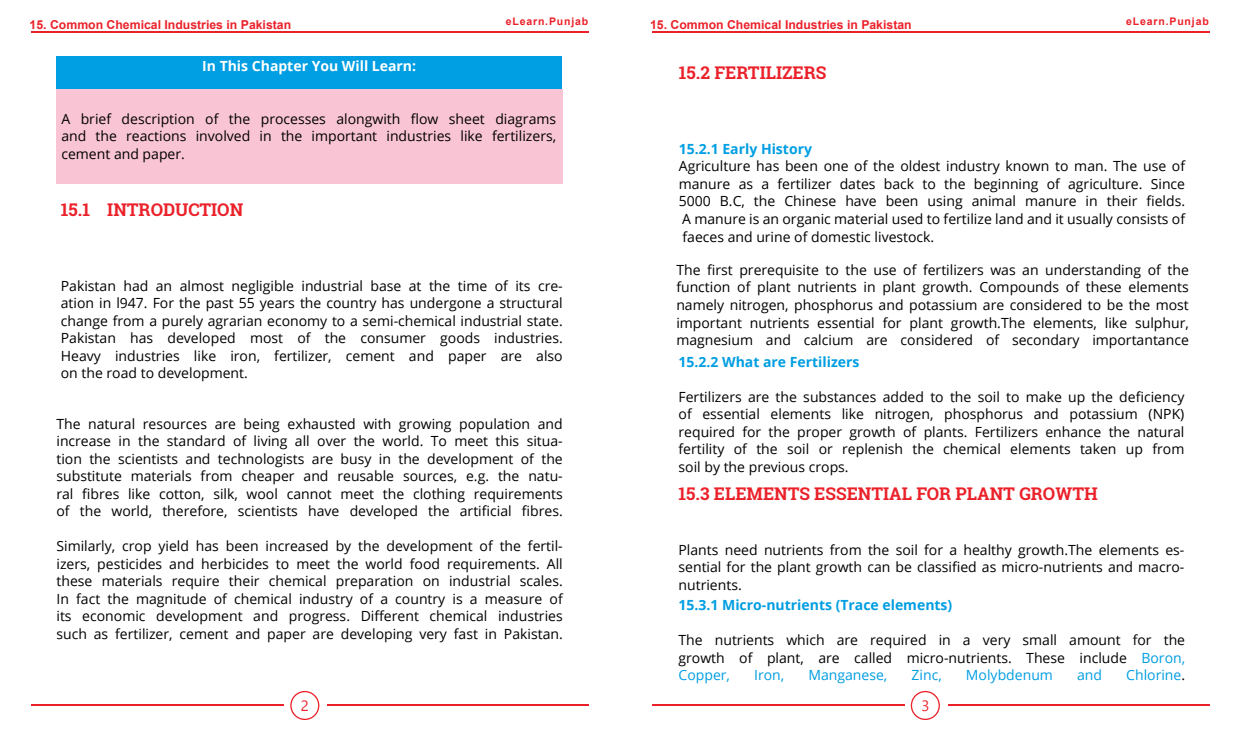
<style>
.page{position:relative;width:1241px;height:737px;background:#fff}
.page>*{position:absolute;margin:0;border:0;box-sizing:border-box;transform-origin:0 0}
.t1{font:700 17.5px "Roboto Slab";color:#eb212a}
.t2{font:14.88px "Segoe UI";color:#eb212a}
.t3{font:14px/17.5px "Open Sans";color:#000;text-align:justify}
.t4{font:700 14px "Open Sans";color:#009ee2}
.t5{font:14px "Open Sans";color:#009ee2}
.t6{font:700 14px "Open Sans";color:#fff}
.t7{font:700 12.25px "Arial";color:#eb212a}
.t8{font:700 10.5px "Arial";letter-spacing:.08em;color:#eb212a}
.s1{color:#009ee2}
.s2{color:#000}
</style>
<div class="page">
<hr style="left:32px;top:703px;width:252px;height:2px;background:#eb212a">
<hr style="left:652px;top:703px;width:252px;height:2px;background:#eb212a">
<hr style="left:327px;top:703px;width:262px;height:2px;background:#eb212a">
<hr style="left:947px;top:703px;width:262px;height:2px;background:#eb212a">
<svg style="left:290px;top:691px;width:29px;height:29px"></svg>
<div style="left:291px;top:692px;width:27px;height:26px;background:#fff;border-radius:50%"></div>
<svg style="left:910px;top:691px;width:29px;height:29px"></svg>
<div style="left:911px;top:692px;width:27px;height:26px;background:#fff;border-radius:50%"></div>
<hr style="left:32px;top:31px;width:557px;height:2px;background:#eb212a">
<hr style="left:652px;top:31px;width:557px;height:2px;background:#eb212a">
<div style="left:56px;top:56px;width:506px;height:34px;background:#009ee2"></div>
<div style="left:56px;top:90px;width:506px;height:94px;background:#f9c5d4"></div>
<p class="t8" style="left:505px;top:14px;width:84px">eLearn.Punjab</p>
<p class="t8" style="left:1126px;top:14px;width:84px">eLearn.Punjab</p>
<p class="t7" style="left:30px;top:16px;width:263px">15. Common Chemical Industries in Pakistan</p>
<p class="t7" style="left:650px;top:16px;width:263px">15. Common Chemical Industries in Pakistan</p>
<p class="t6" style="left:202px;top:56px;width:215px">In This Chapter You Will Learn:</p>
<p class="t3" style="left:61px;top:109px;width:496px">A brief description of the processes alongwith flow sheet diagrams and the reactions involved in the important industries like fertilizers, cement and paper.</p>
<p class="t1" style="left:61px;top:197px;width:184px">15.1 INTRODUCTION</p>
<p class="t3" style="left:61px;top:277px;width:503px">Pakistan had an almost negligible industrial base at the time of its cre&shy;ation in l947. For the past 55 years the country has undergone a structural change from a purely agrarian economy to a semi-chemical industrial state.<br>Pakistan has developed most of the consumer goods industries.<br>Heavy industries like iron, fertilizer, cement and paper are also on the road to development.</p>
<p class="t3" style="left:56px;top:414px;width:507px">The natural resources are being exhausted with growing population and increase in the standard of living all over the world. To meet this situa&shy;tion the scientists and technologists are busy in the development of the substitute materials from cheaper and reusable sources, e.g. the natu&shy;ral fibres like cotton, silk, wool cannot meet the clothing requirements of the world, therefore, scientists have developed the artificial fibres.</p>
<p class="t3" style="left:56px;top:537px;width:507px">Similarly, crop yield has been increased by the development of the fertil&shy;izers, pesticides and herbicides to meet the world food requirements. All these materials require their chemical preparation on industrial scales.<br>In fact the magnitude of chemical industry of a country is a measure of its economic development and progress. Different chemical industries such as fertilizer, cement and paper are developing very fast in Pakistan.</p>
<p class="t1" style="left:678px;top:60px;width:149px">15.2 FERTILIZERS</p>
<p class="t4" style="left:678px;top:139px;width:135px">15.2.1 Early History</p>
<p class="t3" style="left:678px;top:157px;width:507px">Agriculture has been one of the oldest industry known to man. The use of manure as a fertilizer dates back to the beginning of agriculture. Since 5000 B.C, the Chinese have been using animal manure in their fields.<br>A manure is an organic material used to fertilize land and it usually consists of faeces and urine of domestic livestock.</p>
<p class="t3" style="left:676px;top:261px;width:514px">The first prerequisite to the use of fertilizers was an understanding of the function of plant nutrients in plant growth. Compounds of these elements namely nitrogen, phosphorus and potassium are considered to be the most important nutrients essential for plant growth.The elements, like sulphur, magnesium and calcium are considered of secondary importantance</p>
<p class="t4" style="left:678px;top:352px;width:182px">15.2.2 What are Fertilizers</p>
<p class="t3" style="left:678px;top:388px;width:507px">Fertilizers are the substances added to the soil to make up the deficiency of essential elements like nitrogen, phosphorus and potassium (NPK) required for the proper growth of plants. Fertilizers enhance the natural fertility of the soil or replenish the chemical elements taken up from soil by the previous crops.</p>
<p class="t1" style="left:678px;top:482px;width:420px">15.3 ELEMENTS ESSENTIAL FOR PLANT GROWTH</p>
<p class="t3" style="left:678px;top:540px;width:507px">Plants need nutrients from the soil for a healthy growth.The elements es&shy;sential for the plant growth can be classified as micro-nutrients and macro&shy;nutrients.</p>
<p class="t4" style="left:678px;top:595px;width:275px">15.3.1 Micro-nutrients (Trace elements)</p>
<p class="t3" style="left:678px;top:631px;width:508px">The nutrients which are required in a very small amount for the growth of plant, are called micro-nutrients. These include <span class="s1">Boron, Copper,</span></p>
<p class="t5" style="left:754px;top:665px;width:32px">Iron,</p>
<p class="t5" style="left:808px;top:665px;width:80px">Manganese,</p>
<p class="t5" style="left:911px;top:665px;width:32px">Zinc,</p>
<p class="t5" style="left:965px;top:665px;width:88px">Molybdenum</p>
<p class="t5" style="left:1076px;top:665px;width:26px">and</p>
<p class="t5" style="left:1125px;top:665px;width:60px">Chlorine<span class="s2">.</span></p>
<p class="t2" style="left:301px;top:693px;width:10px">2</p>
<p class="t2" style="left:921px;top:693px;width:10px">3</p>
</div>
